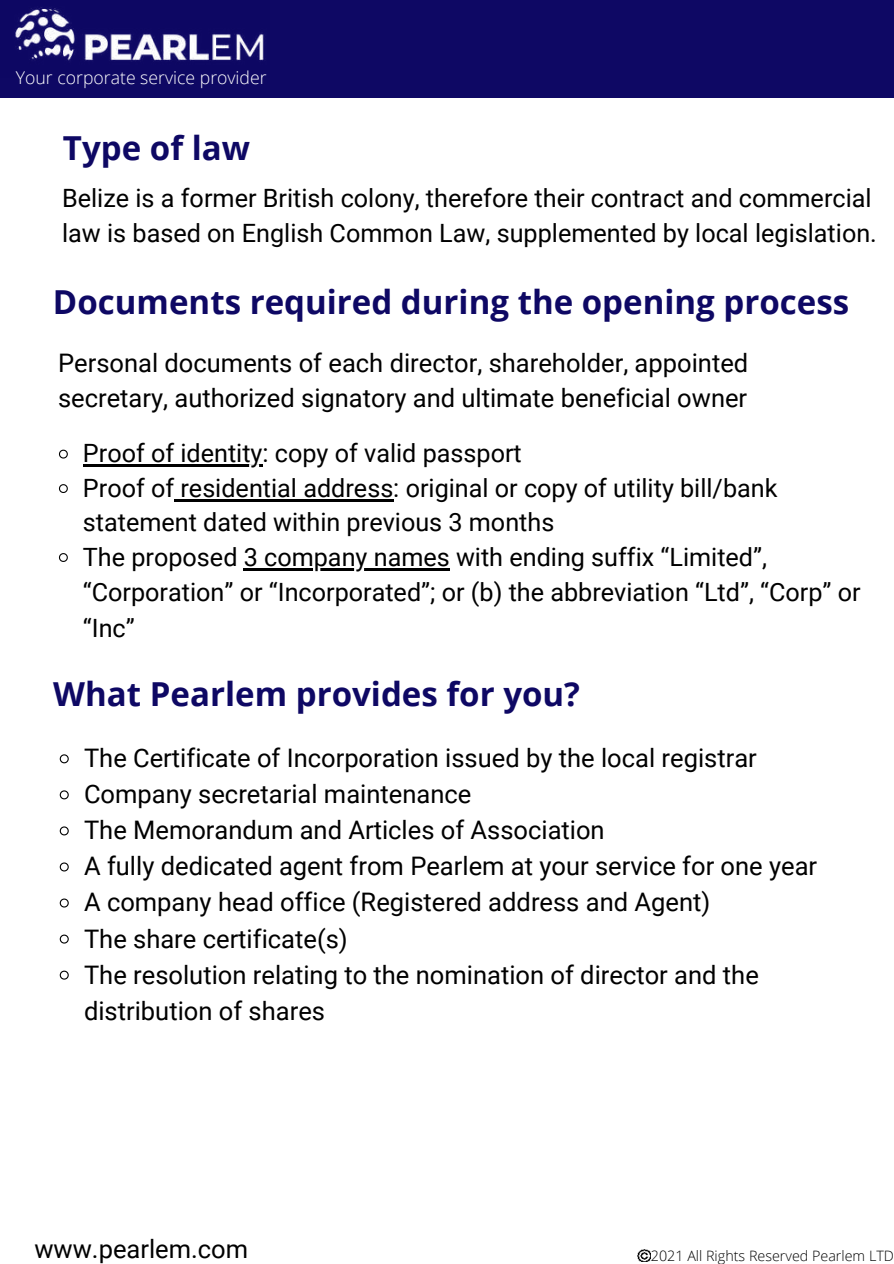
<style>
.page{position:relative;width:894px;height:1264px;background:#fff}
.page>*{position:absolute;margin:0;border:0;box-sizing:border-box;transform-origin:0 0}
.t1{font:700 33px "Open Sans";color:#0e0864}
.t2{font:25.5px/36px "Roboto";color:#000}
.t3{font:25.2px/35px "Roboto";color:#000}
.t4{font:300 17.7px "Open Sans";color:#fff}
.t5{font:300 14.25px "Open Sans";color:#000}
</style>
<div class="page">
<div style="left:0;top:0;width:893px;height:97px;background:#0e0864"></div>
<img style="left:15px;top:7px;width:249px;height:54px">
<svg style="left:637px;top:1249px;width:13px;height:12px"></svg>
<svg style="left:59px;top:449px;width:9px;height:10px"></svg>
<hr style="left:83px;top:464px;width:179px;height:3px;background:#000">
<svg style="left:58px;top:484px;width:10px;height:9px"></svg>
<hr style="left:174px;top:499px;width:219px;height:2px;background:#000">
<svg style="left:58px;top:553px;width:10px;height:9px"></svg>
<hr style="left:244px;top:568px;width:205px;height:2px;background:#000">
<svg style="left:59px;top:754px;width:10px;height:10px"></svg>
<svg style="left:59px;top:790px;width:10px;height:10px"></svg>
<svg style="left:59px;top:826px;width:10px;height:10px"></svg>
<svg style="left:59px;top:862px;width:10px;height:10px"></svg>
<svg style="left:59px;top:898px;width:10px;height:10px"></svg>
<svg style="left:59px;top:934px;width:10px;height:10px"></svg>
<svg style="left:59px;top:970px;width:10px;height:10px"></svg>
<p class="t4" style="left:16px;top:66px;width:252px">Your corporate service provider</p>
<p class="t1" style="left:63px;top:125px;width:188px">Type of law</p>
<p class="t3" style="left:62px;top:180px;width:816px;line-height:34.5px">Belize is a former British colony, therefore their contract and commercial law is based on English Common Law, supplemented by local legislation.</p>
<p class="t1" style="left:53px;top:278px;width:797px">Documents required during the opening process</p>
<p class="t2" style="left:58px;top:344px;width:691px;line-height:35px">Personal documents of each director, shareholder, appointed secretary, authorized signatory and ultimate beneficial owner</p>
<p class="t3" style="left:83px;top:435px;width:779px">Proof of identity: copy of valid passport<br>Proof of residential address: original or copy of utility bill/bank statement dated within previous 3 months<br>The proposed 3 company names with ending suffix “Limited”, “Corporation” or “Incorporated”; or (b) the abbreviation “Ltd”, “Corp” or “Inc”</p>
<p class="t1" style="left:53px;top:671px;width:528px">What Pearlem provides for you?</p>
<p class="t2" style="left:84px;top:739px;width:734px">The Certificate of Incorporation issued by the local registrar Company secretarial maintenance<br>The Memorandum and Articles of Association<br>A fully dedicated agent from Pearlem at your service for one year A company head office (Registered address and Agent)<br>The share certificate(s)<br>The resolution relating to the nomination of director and the distribution of shares</p>
<p class="t2" style="left:34px;top:1229px;width:215px">www.pearlem.com</p>
<p class="t5" style="left:650px;top:1246px;width:244px">2021 All Rights Reserved Pearlem LTD</p>
</div>
